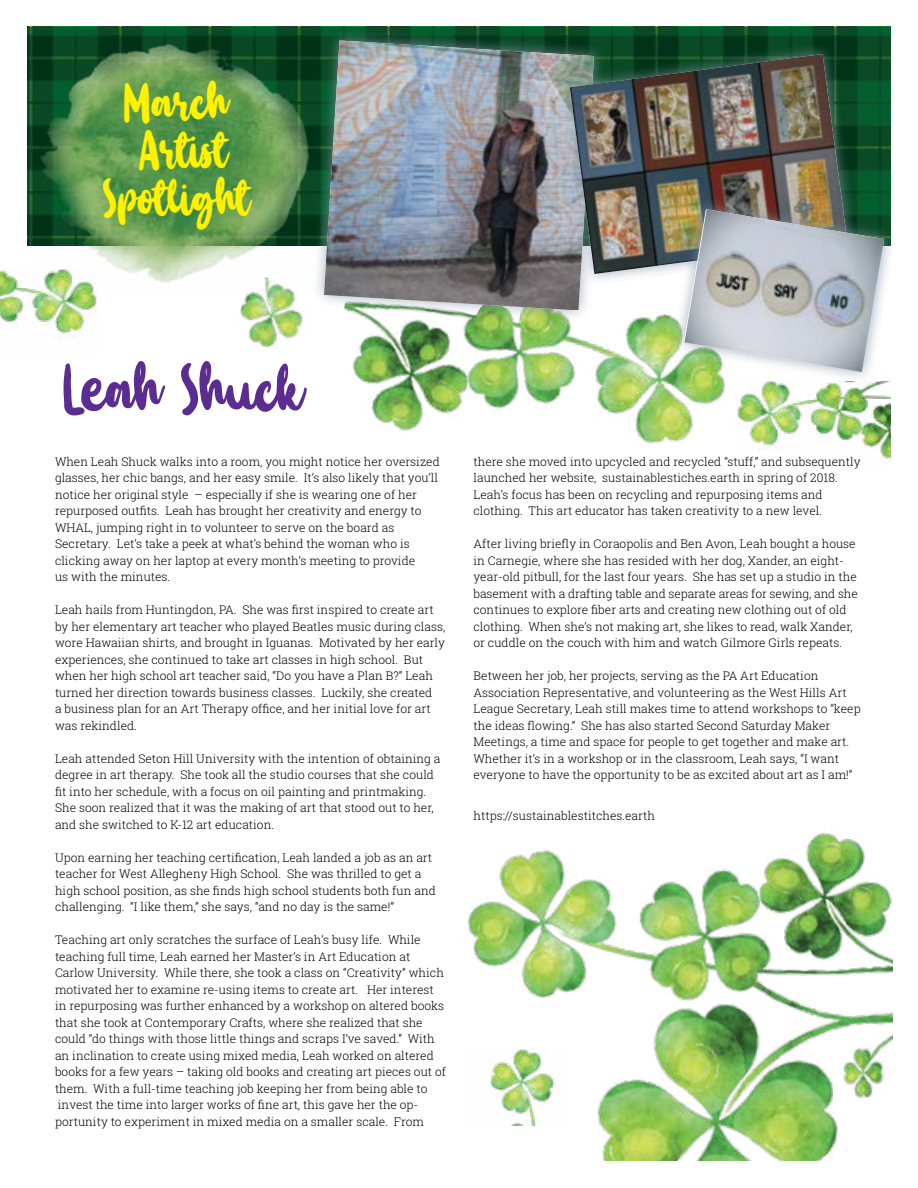
<style>
.page{position:relative;width:918px;height:1188px;background:#fff}
.page>*{position:absolute;margin:0;border:0;box-sizing:border-box;transform-origin:0 0}
.t1{font:62.4px "Baby Wildy Personal";letter-spacing:-.01em;color:#5c2d91}
.t2{font:47.7px/48px "Baby Wildy Personal";color:#fff200;text-align:center}
.t3{font:300 12px/16.5px "Roboto Slab";color:#000}
</style>
<div class="page">
<img style="left:352px;top:314px;width:374px;height:130px">
<img style="left:467px;top:833px;width:426px;height:328px">
<svg style="left:27px;top:27px;width:864px;height:219px;background:#084f27"></svg>
<div style="left:312px;top:28px;width:294px;height:294px;background:#8898aa;opacity:.75"></div>
<img style="left:324px;top:40px;width:270px;height:270px">
<div style="left:558px;top:42px;width:301px;height:245px;background:#8898aa;opacity:.75"></div>
<img style="left:570px;top:54px;width:277px;height:220px">
<div style="left:672px;top:197px;width:225px;height:188px;background:#8898aa;opacity:.75"></div>
<img style="left:684px;top:209px;width:200px;height:163px">
<img style="left:0;top:270px;width:97px;height:68px">
<img style="left:735px;top:381px;width:156px;height:78px">
<img style="left:469px;top:1048px;width:101px;height:77px">
<img style="left:240px;top:274px;width:80px;height:74px">
<img style="left:33px;top:31px;width:282px;height:263px">
<h2 class="t2" style="left:103px;top:83px;width:149px">March<br>Artist<br>Spotlight</h2>
<h1 class="t1" style="left:63px;top:359px;width:242px">Leah Shuck</h1>
<p class="t3" style="left:55px;top:453px;width:386px">When Leah Shuck walks into a room, you might notice her oversized glasses, her chic bangs, and her easy smile. It’s also likely that you’ll notice her original style – especially if she is wearing one of her repurposed outfits. Leah has brought her creativity and energy to WHAL, jumping right in to volunteer to serve on the board as Secretary. Let’s take a peek at what’s behind the woman who is clicking away on her laptop at every month’s meeting to provide<br>us with the minutes.</p>
<p class="t3" style="left:55px;top:602px;width:392px">Leah hails from Huntingdon, PA. She was first inspired to create art by her elementary art teacher who played Beatles music during class, wore Hawaiian shirts, and brought in Iguanas. Motivated by her early experiences, she continued to take art classes in high school. But when her high school art teacher said, “Do you have a Plan B?” Leah turned her direction towards business classes. Luckily, she created<br>a business plan for an Art Therapy office, and her initial love for art was rekindled.</p>
<p class="t3" style="left:55px;top:750px;width:387px">Leah attended Seton Hill University with the intention of obtaining a degree in art therapy. She took all the studio courses that she could fit into her schedule, with a focus on oil painting and printmaking.<br>She soon realized that it was the making of art that stood out to her, and she switched to K-12 art education.</p>
<p class="t3" style="left:55px;top:849px;width:382px">Upon earning her teaching certification, Leah landed a job as an art teacher for West Allegheny High School. She was thrilled to get a high school position, as she finds high school students both fun and challenging. “I like them,” she says, “and no day is the same!”</p>
<p class="t3" style="left:55px;top:932px;width:393px">Teaching art only scratches the surface of Leah’s busy life. While teaching full time, Leah earned her Master’s in Art Education at Carlow University. While there, she took a class on “Creativity” which motivated her to examine re-using items to create art. Her interest in repurposing was further enhanced by a workshop on altered books that she took at Contemporary Crafts, where she realized that she could “do things with those little things and scraps I’ve saved.” With an inclination to create using mixed media, Leah worked on altered books for a few years – taking old books and creating art pieces out of them. With a full-time teaching job keeping her from being able to invest the time into larger works of fine art, this gave her the op&shy;portunity to experiment in mixed media on a smaller scale. From</p>
<p class="t3" style="left:474px;top:453px;width:389px">there she moved into upcycled and recycled “stuff,” and subsequently launched her website, sustainablestiches.earth in spring of 2018.<br>Leah’s focus has been on recycling and repurposing items and clothing. This art educator has taken creativity to a new level.</p>
<p class="t3" style="left:474px;top:536px;width:386px">After living briefly in Coraopolis and Ben Avon, Leah bought a house in Carnegie, where she has resided with her dog, Xander, an eight&shy;year-old pitbull, for the last four years. She has set up a studio in the basement with a drafting table and separate areas for sewing, and she continues to explore fiber arts and creating new clothing out of old clothing. When she’s not making art, she likes to read, walk Xander, or cuddle on the couch with him and watch Gilmore Girls repeats.</p>
<p class="t3" style="left:474px;top:668px;width:389px">Between her job, her projects, serving as the PA Art Education Association Representative, and volunteering as the West Hills Art League Secretary, Leah still makes time to attend workshops to “keep the ideas flowing.” She has also started Second Saturday Maker Meetings, a time and space for people to get together and make art.<br>Whether it’s in a workshop or in the classroom, Leah says, “I want everyone to have the opportunity to be as excited about art as I am!”</p>
<p class="t3" style="left:474px;top:808px;width:183px">https://sustainablestitches.earth</p>
</div>
